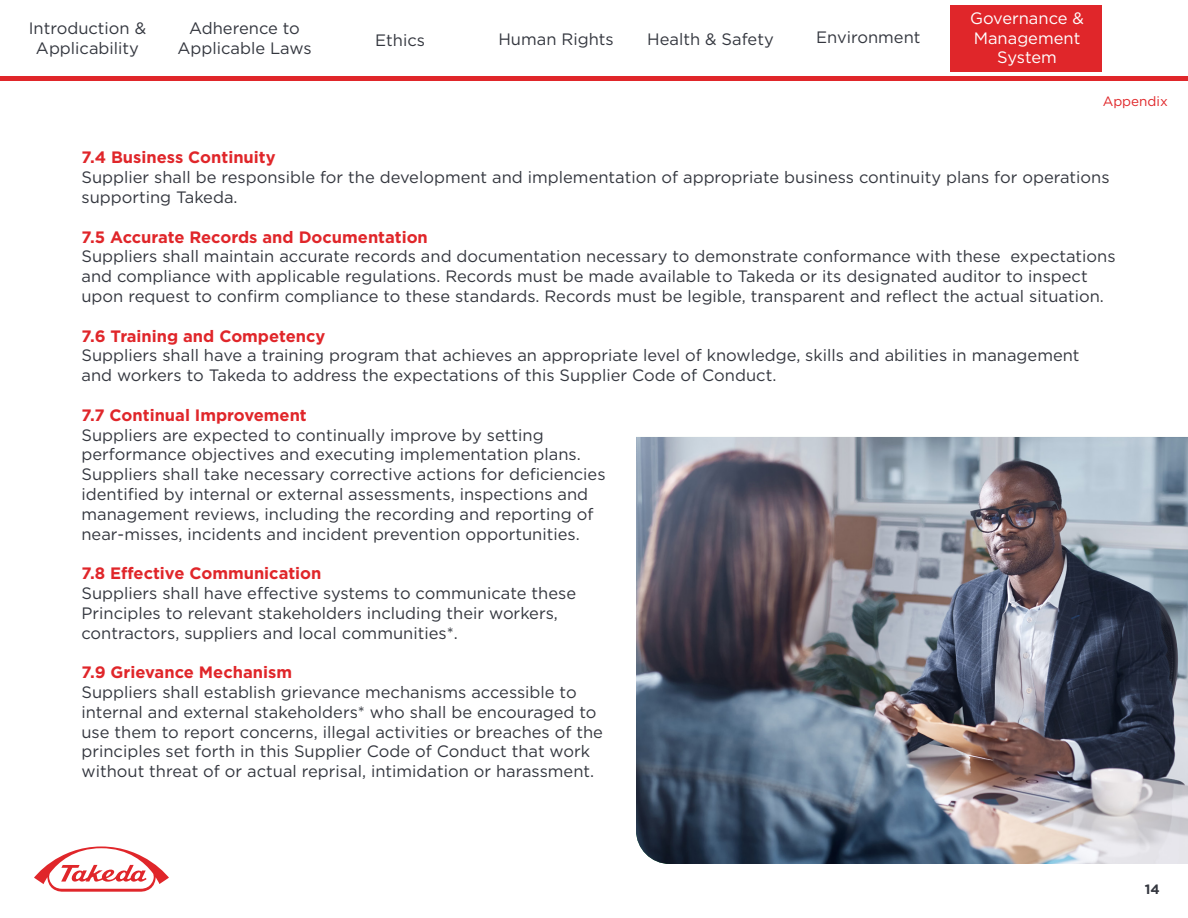
<style>
.page{position:relative;width:1188px;height:918px;background:#fff}
.page>*{position:absolute;margin:0;border:0;box-sizing:border-box;transform-origin:0 0}
.t1{font:16.5px/19.8px "Gotham";color:#34373f}
.t2{font:700 16.5px "Gotham";color:#e0262a}
.t3{font:16.5px/19.8px "Gotham";color:#fff;text-align:center}
.t4{font:13.5px "Gotham";color:#e02629}
.t5{font:700 13.5px "Gotham";color:#34373f}
</style>
<div class="page">
<div style="left:950px;top:5px;width:152px;height:67px;background:#e0262a"></div>
<svg style="left:34px;top:846px;width:135px;height:46px"></svg>
<hr style="left:0;top:77px;width:1188px;height:4px;background:#e0262a">
<img style="left:636px;top:437px;width:552px;height:427px">
<p class="t1" style="left:29px;top:18px;width:119px;text-align:center">Introduction &amp;<br>Applicability</p>
<p class="t1" style="left:178px;top:18px;width:136px;text-align:center">Adherence to<br>Applicable Laws</p>
<p class="t1" style="left:375px;top:30px;width:51px">Ethics</p>
<p class="t1" style="left:498px;top:28px;width:117px">Human Rights</p>
<p class="t1" style="left:647px;top:29px;width:128px">Health &amp; Safety</p>
<p class="t1" style="left:816px;top:27px;width:106px">Environment</p>
<p class="t3" style="left:970px;top:8px;width:115px">Governance &amp;<br>Management<br>System</p>
<p class="t4" style="left:1103px;top:92px;width:67px">Appendix</p>
<p class="t2" style="left:81px;top:147px;width:196px">7.4 Business Continuity</p>
<p class="t1" style="left:81px;top:167px;width:1030px">Supplier shall be responsible for the development and implementation of appropriate business continuity plans for operations supporting Takeda.</p>
<p class="t2" style="left:81px;top:226px;width:348px">7.5 Accurate Records and Documentation</p>
<p class="t1" style="left:81px;top:246px;width:1036px">Suppliers shall maintain accurate records and documentation necessary to demonstrate conformance with these expectations and compliance with applicable regulations. Records must be made available to Takeda or its designated auditor to inspect upon request to confirm compliance to these standards. Records must be legible, transparent and reflect the actual situation.</p>
<p class="t2" style="left:81px;top:325px;width:245px">7.6 Training and Competency</p>
<p class="t1" style="left:81px;top:345px;width:1000px">Suppliers shall have a training program that achieves an appropriate level of knowledge, skills and abilities in management and workers to Takeda to address the expectations of this Supplier Code of Conduct.</p>
<p class="t2" style="left:81px;top:404px;width:227px">7.7 Continual Improvement</p>
<p class="t1" style="left:81px;top:424px;width:526px">Suppliers are expected to continually improve by setting performance objectives and executing implementation plans.<br>Suppliers shall take necessary corrective actions for deficiencies identified by internal or external assessments, inspections and management reviews, including the recording and reporting of near-misses, incidents and incident prevention opportunities.</p>
<p class="t2" style="left:81px;top:562px;width:241px">7.8 Effective Communication</p>
<p class="t1" style="left:81px;top:583px;width:496px">Suppliers shall have effective systems to communicate these<br>Principles to relevant stakeholders including their workers, contractors, suppliers and local communities*.</p>
<p class="t2" style="left:81px;top:661px;width:212px">7.9 Grievance Mechanism</p>
<p class="t1" style="left:81px;top:682px;width:523px">Suppliers shall establish grievance mechanisms accessible to internal and external stakeholders* who shall be encouraged to use them to report concerns, illegal activities or breaches of the principles set forth in this Supplier Code of Conduct that work without threat of or actual reprisal, intimidation or harassment.</p>
<p class="t5" style="left:1145px;top:880px;width:16px">14</p>
</div>
